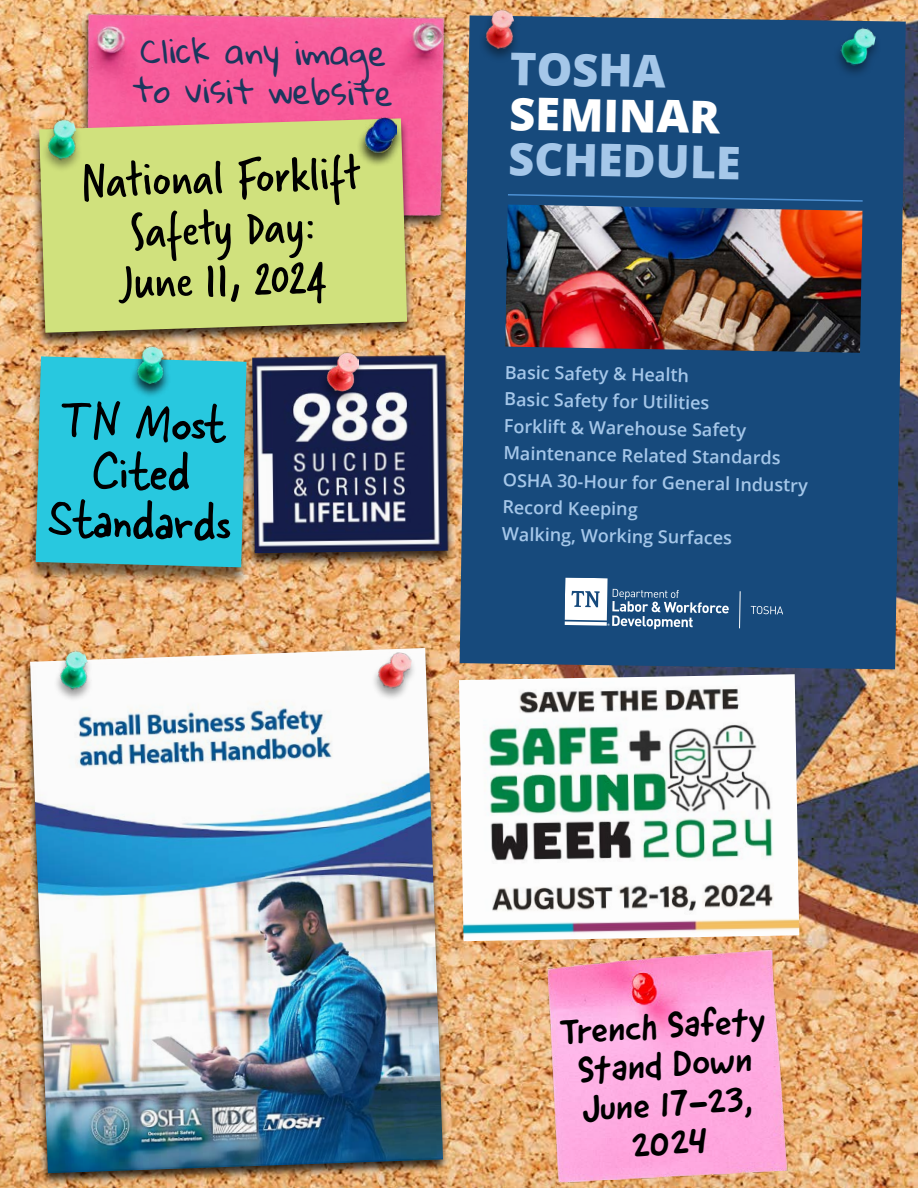
<style>
.page{position:relative;width:918px;height:1188px;background:#fff}
.page>*{position:absolute;margin:0;border:0;box-sizing:border-box;transform-origin:0 0}
.t1{font:58.5px/49.3px "Skippy Sharp";color:#000;text-align:center}
.t2{font:51px/51px "Verveine";color:#000;text-align:center}
.t3{font:800 45px "Open Sans";color:#a5c7e9}
.t4{font:800 45px "Open Sans";color:#fff}
.t5{font:37.5px/39px "Good Dog New";color:#000;text-align:center}
.t6{font:33px/39.6px "Gloria Hallelujah";color:#1b365d}
.t7{font:600 18px/27px "Open Sans";color:#a5c7e9}
</style>
<div class="page">
<img style="left:0;top:0;width:918px;height:1188px">
<img style="left:67px;top:0;width:395px;height:251px">
<div style="left:23px;top:647px;width:427px;height:539px;background:#000;opacity:.75"></div>
<img style="left:30px;top:648px;width:413px;height:525px">
<div style="left:53px;top:650px;width:41px;height:52px;background:#000;opacity:.4"></div>
<img style="left:54px;top:648px;width:41px;height:45px">
<div style="left:371px;top:652px;width:46px;height:49px;background:#000;opacity:.4"></div>
<img style="left:376px;top:649px;width:37px;height:42px">
<div style="left:31px;top:117px;width:384px;height:230px;background:#000;opacity:.75"></div>
<svg style="left:39px;top:118px;width:368px;height:215px;background:#cdd87a"></svg>
<div style="left:357px;top:117px;width:47px;height:50px;background:#000;opacity:.75"></div>
<img style="left:365px;top:118px;width:32px;height:34px">
<div style="left:40px;top:118px;width:43px;height:55px;background:#000;opacity:.4"></div>
<img style="left:41px;top:116px;width:42px;height:47px">
<div style="left:243px;top:352px;width:214px;height:216px;background:#000;opacity:.75"></div>
<img style="left:255px;top:355px;width:198px;height:198px">
<div style="left:318px;top:351px;width:48px;height:54px;background:#000;opacity:.4"></div>
<img style="left:326px;top:353px;width:32px;height:39px">
<div style="left:460px;top:15px;width:446px;height:654px;background:#174a7c"></div>
<svg style="left:506px;top:193px;width:358px;height:9px;background:#1f558a"></svg>
<img style="left:505px;top:205px;width:357px;height:148px">
<div style="left:477px;top:8px;width:44px;height:56px;background:#000;opacity:.4"></div>
<img style="left:479px;top:7px;width:42px;height:46px">
<div style="left:833px;top:27px;width:49px;height:52px;background:#000;opacity:.4"></div>
<img style="left:838px;top:24px;width:39px;height:45px">
<svg style="left:739px;top:591px;width:2px;height:38px"></svg>
<svg style="left:751px;top:606px;width:32px;height:8px"></svg>
<svg style="left:564px;top:578px;width:165px;height:51px"></svg>
<div style="left:27px;top:349px;width:228px;height:237px;background:#000;opacity:.5"></div>
<div style="left:36px;top:356px;width:211px;height:211px;background:#28c8df"></div>
<div style="left:129px;top:345px;width:42px;height:54px;background:#000;opacity:.75"></div>
<img style="left:130px;top:343px;width:42px;height:45px">
<img style="left:459px;top:674px;width:340px;height:267px">
<img style="left:545px;top:946px;width:245px;height:240px">
<h3 class="t6" style="left:134px;top:31px;width:262px;rotate:1deg">Click any image to visit website</h3>
<h2 class="t2" style="left:80px;top:157px;width:281px;rotate:-2deg">National Forklift<br>Safety Day:<br>June 11, 2024</h2>
<h1 class="t1" style="left:51px;top:395px;width:183px;rotate:1deg">TN Most<br>Cited<br>Standards</h1>
<h3 class="t3" style="left:511px;top:34px;width:157px;rotate:1deg">TOSHA</h3>
<h3 class="t4" style="left:510px;top:79px;width:212px;rotate:1deg">SEMINAR</h3>
<h3 class="t3" style="left:509px;top:124px;width:234px;rotate:1deg">SCHEDULE</h3>
<p class="t7" style="left:505px;top:358px;width:306px;rotate:1deg">Basic Safety &amp; Health<br>Basic Safety for Utilities<br>Forklift &amp; Warehouse Safety<br>Maintenance Related Standards<br>OSHA 30-Hour for General Industry<br>Record Keeping<br>Walking, Working Surfaces</p>
<h3 class="t5" style="left:559px;top:1012px;width:207px;rotate:-3deg">Trench Safety<br>Stand Down<br>June 17-23,<br>2024</h3>
</div>
